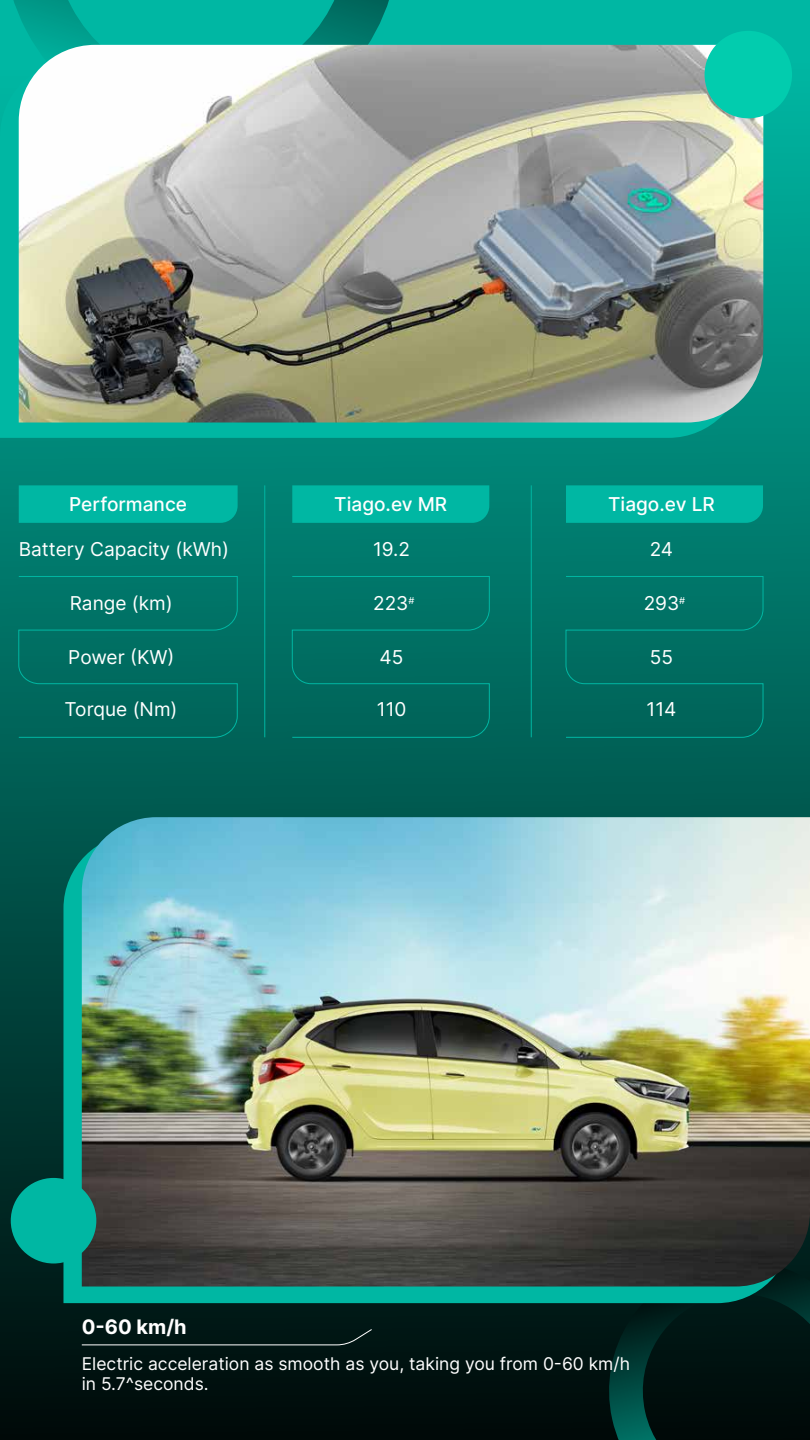
<style>
.page{position:relative;width:810px;height:1440px;background:#fff}
.page>*{position:absolute;margin:0;border:0;box-sizing:border-box;transform-origin:0 0}
.t1{font:700 20px "Inter";color:#fff}
.t2{font:19.12px "Inter";color:#fff}
.t3{font:500 19.12px "Inter";color:#fff}
.t4{font:17.5px/20.4px "Inter";color:#fff}
</style>
<div class="page">
<div style="left:0;top:0;width:810px;height:1440px;background:linear-gradient(to bottom,#00bfaa,#000b09)"></div>
<svg style="left:81px;top:1329px;width:291px;height:17px;background:#0f2321"></svg>
<svg style="left:0;top:0;width:399px;height:60px;background:#00a996"></svg>
<div style="left:0;top:60px;width:745px;height:378px;background:#00b7a3"></div>
<img style="left:19px;top:45px;width:744px;height:378px">
<div style="left:705px;top:31px;width:87px;height:87px;background:#02ccae;border-radius:50%"></div>
<svg style="left:592px;top:1287px;width:218px;height:153px;background:#001816"></svg>
<svg style="left:63px;top:834px;width:729px;height:469px;background:#00ac99"></svg>
<img style="left:82px;top:817px;width:728px;height:470px">
<div style="left:11px;top:1178px;width:85px;height:86px;background:#00b7a3;border-radius:50%"></div>
<div style="left:292px;top:485px;width:197px;height:38px;background:#00b7a3"></div>
<div style="left:566px;top:485px;width:197px;height:38px;background:#00b7a3"></div>
<div style="left:19px;top:485px;width:219px;height:38px;background:#00b7a3"></div>
<svg style="left:292px;top:576px;width:198px;height:162px;background:#006e62"></svg>
<svg style="left:18px;top:576px;width:220px;height:162px;background:#006f63"></svg>
<svg style="left:565px;top:576px;width:199px;height:162px;background:#006e62"></svg>
<hr style="left:531px;top:485px;width:1px;height:252px;background:#00b7a3">
<hr style="left:264px;top:485px;width:1px;height:252px;background:#00b7a3">
<p class="t3" style="left:69px;top:490px;width:119px">Performance</p>
<p class="t3" style="left:334px;top:490px;width:115px">Tiago.ev MR</p>
<p class="t3" style="left:608px;top:490px;width:108px">Tiago.ev LR</p>
<p class="t2" style="left:19px;top:535px;width:212px">Battery Capacity (kWh)</p>
<p class="t2" style="left:70px;top:589px;width:105px">Range (km)</p>
<p class="t2" style="left:68px;top:643px;width:108px">Power (KW)</p>
<p class="t2" style="left:65px;top:695px;width:114px">Torque (Nm)</p>
<p class="t2" style="left:373px;top:535px;width:39px">19.2</p>
<p class="t2" style="left:373px;top:589px;width:43px">223<sup>#</sup></p>
<p class="t2" style="left:379px;top:643px;width:25px">45</p>
<p class="t2" style="left:377px;top:695px;width:31px">110</p>
<p class="t2" style="left:650px;top:535px;width:25px">24</p>
<p class="t2" style="left:644px;top:589px;width:43px">293<sup>#</sup></p>
<p class="t2" style="left:650px;top:643px;width:25px">55</p>
<p class="t2" style="left:646px;top:695px;width:31px">114</p>
<p class="t1" style="left:82px;top:1312px;width:106px">0-60 km/h</p>
<p class="t4" style="left:82px;top:1353px;width:550px">Electric acceleration as smooth as you, taking you from 0-60 km/h in 5.7^seconds.</p>
</div>
